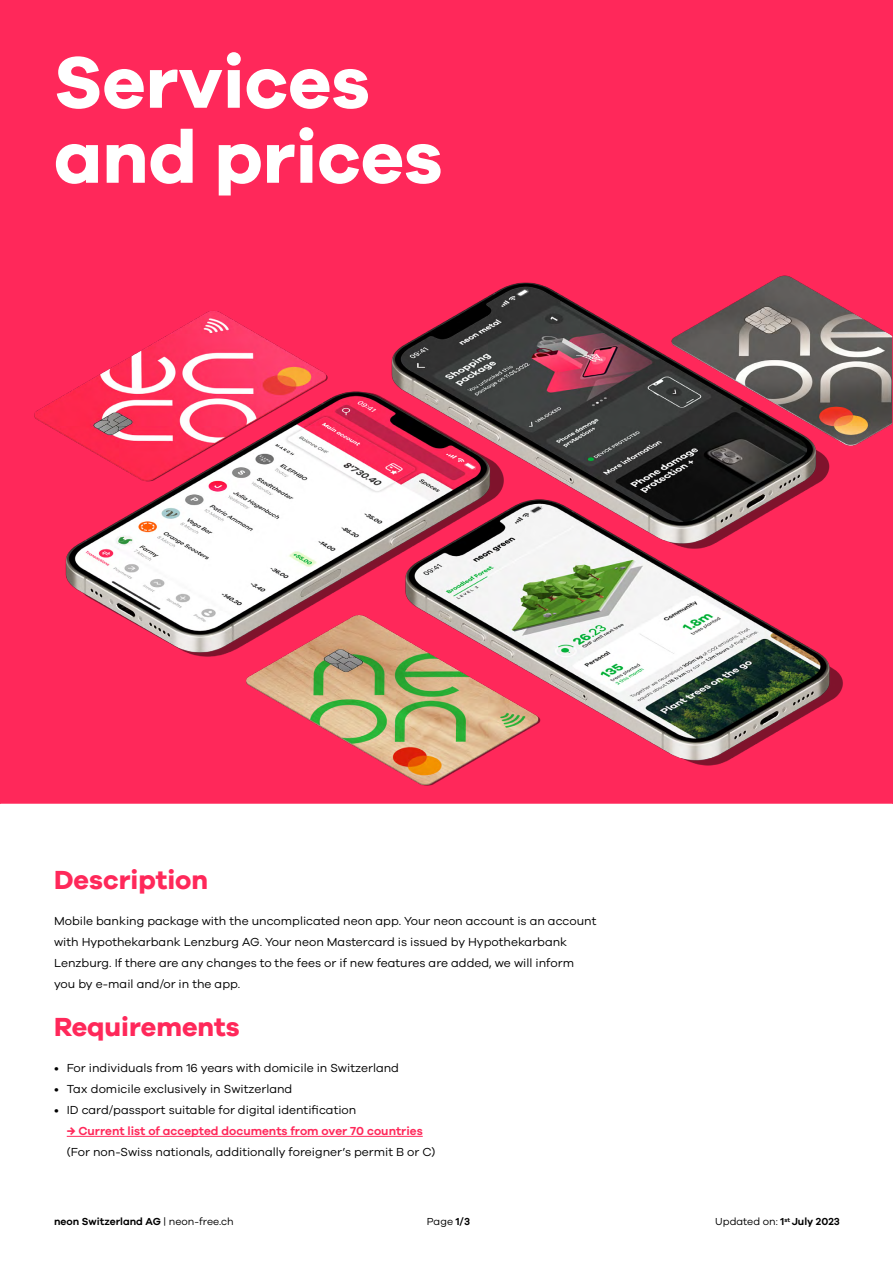
<style>
.page{position:relative;width:893px;height:1263px;background:#fff}
.page>*{position:absolute;margin:0;border:0;box-sizing:border-box;transform-origin:0 0}
.t1{font:700 75px/75px "Galano Grotesque";color:#fff}
.t2{font:700 27px "Galano Grotesque";color:#ff285a}
.t3{font:12px/21px "Galano Grotesque Regular";color:#000}
.t4{font:600 12px "Galano Grotesque";color:#ff285a}
.t5{font:600 10.5px "Galano Grotesque";color:#000}
.t6{font:10.5px "Galano Grotesque Regular";color:#000}
.s1{font-family:"Galano Grotesque Regular";font-weight:400}
.s2{font-family:"Galano Grotesque";font-weight:600}
</style>
<div class="page">
<div style="left:0;top:0;width:891px;height:804px;background:#ff285a"></div>
<hr style="left:67px;top:1136px;width:356px;height:1px;background:#ff285a">
<img style="left:27px;top:150px;width:864px;height:654px">
<svg style="left:891px;top:0;width:2px;height:804px;background:#f32b59"></svg>
<h1 class="t1" style="left:54px;top:43px;width:390px">Services and prices</h1>
<h2 class="t2" style="left:54px;top:863px;width:156px">Description</h2>
<p class="t3" style="left:54px;top:910px;width:544px">Mobile banking package with the uncomplicated neon app. Your neon account is an account with Hypothekarbank Lenzburg AG. Your neon Mastercard is issued by Hypothekarbank Lenzburg. If there are any changes to the fees or if new features are added, we will inform you by e-mail and/or in the app.</p>
<h2 class="t2" style="left:54px;top:1010px;width:187px">Requirements</h2>
<p class="t3" style="left:54px;top:1057px;width:347px">• For individuals from 16 years with domicile in Switzerland</p>
<p class="t3" style="left:54px;top:1078px;width:240px">• Tax domicile exclusively in Switzerland</p>
<p class="t3" style="left:54px;top:1099px;width:304px">• ID card/passport suitable for digital identification</p>
<p class="t4" style="left:67px;top:1124px;width:357px">→ Current list of accepted documents from over 70 countries</p>
<p class="t3" style="left:67px;top:1141px;width:370px">(For non-Swiss nationals, additionally foreigner’s permit B or C)</p>
<p class="t5" style="left:54px;top:1215px;width:181px">neon Switzerland AG <span class="s1">| neon-free.ch</span></p>
<p class="t6" style="left:427px;top:1215px;width:45px">Page <span class="s2">1/3</span></p>
<p class="t6" style="left:715px;top:1215px;width:126px">Updated on: <span class="s2">1</span><sup>st</sup> <span class="s2">July 2023</span></p>
</div>
